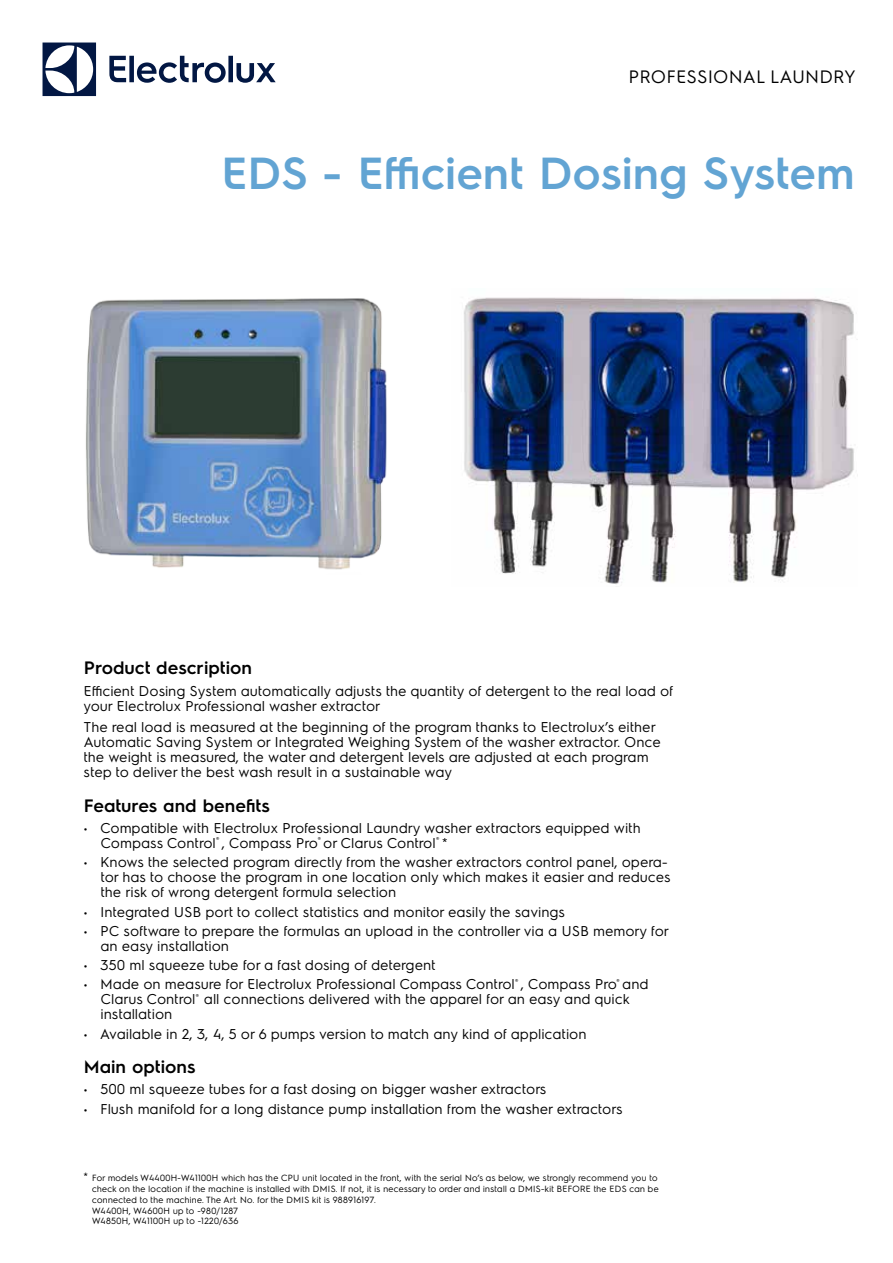
<style>
.page{position:relative;width:893px;height:1263px;background:#fff}
.page>*{position:absolute;margin:0;border:0;box-sizing:border-box;transform-origin:0 0}
.t1{font:600 45px "Electrolux Sans";color:#62a4d3}
.t2{font:600 18px "Electrolux Sans";color:#000}
.t3{font:18px "Electrolux Sans";color:#000}
.t4{font:14.25px/15px "Electrolux Sans";color:#000}
.t5{font:9px/10.8px "Electrolux Sans";color:#000}
.s1{font-size:12px}
</style>
<div class="page">
<svg style="left:43px;top:43px;width:53px;height:53px"></svg>
<svg style="left:109px;top:56px;width:167px;height:27px"></svg>
<img style="left:464px;top:297px;width:394px;height:287px">
<img style="left:86px;top:298px;width:301px;height:272px">
<p class="t3" style="left:629px;top:64px;width:229px">PROFESSIONAL LAUNDRY</p>
<h1 class="t1" style="left:221px;top:142px;width:635px">EDS - Efficient Dosing System</h1>
<p class="t2" style="left:84px;top:655px;width:170px">Product description</p>
<p class="t4" style="left:84px;top:682px;width:591px">Efficient Dosing System automatically adjusts the quantity of detergent to the real load of your Electrolux Professional washer extractor</p>
<p class="t4" style="left:84px;top:719px;width:579px">The real load is measured at the beginning of the program thanks to Electrolux’s either Automatic Saving System or Integrated Weighing System of the washer extractor. Once the weight is measured, the water and detergent levels are adjusted at each program step to deliver the best wash result in a sustainable way</p>
<p class="t2" style="left:84px;top:793px;width:188px">Features and benefits</p>
<p class="t4" style="left:101px;top:819px;width:542px;text-indent:-17px">• Compatible with Electrolux Professional Laundry washer extractors equipped with<br>Compass Control<sup>®</sup> , Compass Pro<sup>®</sup> or Clarus Control<sup>®</sup> *</p>
<p class="t4" style="left:101px;top:854px;width:572px;text-indent:-17px">• Knows the selected program directly from the washer extractors control panel, opera&shy;tor has to choose the program in one location only which makes it easier and reduces the risk of wrong detergent formula selection</p>
<p class="t4" style="left:84px;top:903px;width:483px">• Integrated USB port to collect statistics and monitor easily the savings</p>
<p class="t4" style="left:101px;top:922px;width:570px;text-indent:-17px">• PC software to prepare the formulas an upload in the controller via a USB memory for an easy installation</p>
<p class="t4" style="left:84px;top:956px;width:354px">• 350 ml squeeze tube for a fast dosing of detergent</p>
<p class="t4" style="left:101px;top:976px;width:550px;text-indent:-17px">• Made on measure for Electrolux Professional Compass Control<sup>®</sup> , Compass Pro<sup>®</sup> and<br>Clarus Control<sup>®</sup> all connections delivered with the apparel for an easy and quick installation</p>
<p class="t4" style="left:84px;top:1025px;width:505px">• Available in 2, 3, 4, 5 or 6 pumps version to match any kind of application</p>
<p class="t2" style="left:84px;top:1054px;width:113px">Main options</p>
<p class="t4" style="left:84px;top:1081px;width:464px">• 500 ml squeeze tubes for a fast dosing on bigger washer extractors</p>
<p class="t4" style="left:84px;top:1100px;width:540px">• Flush manifold for a long distance pump installation from the washer extractors</p>
<p class="t5" style="left:92px;top:1172px;width:568px;text-indent:-9px"><span class="s1">*</span> For models W4400H-W41100H which has the CPU unit located in the front, with the serial No’s as below, we strongly recommend you to check on the location if the machine is installed with DMIS. If not, it is necessary to order and install a DMIS-kit BEFORE the EDS can be connected to the machine. The Art. No. for the DMIS kit is 988916197.<br>W4400H, W4600H up to -980/1287<br>W4850H, W41100H up to -1220/636</p>
</div>
